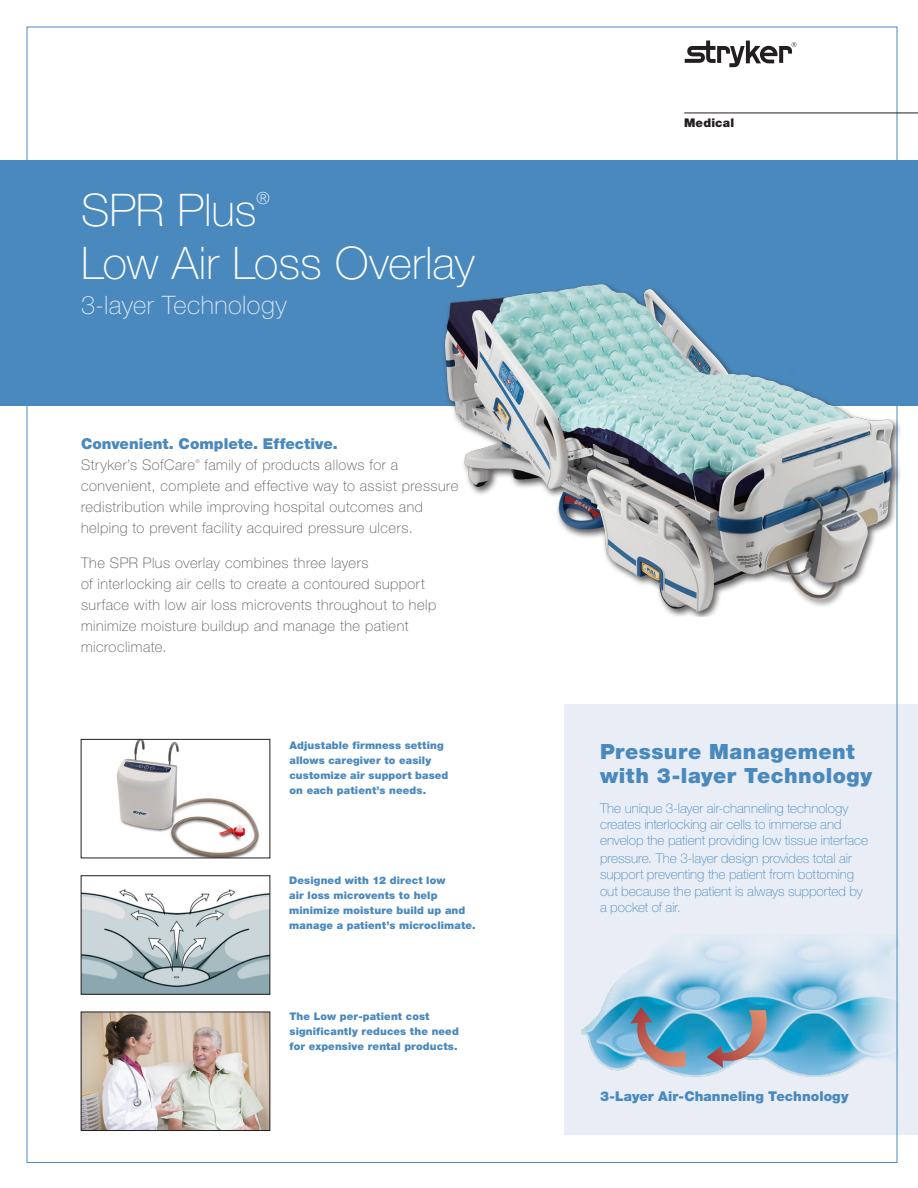
<style>
.page{position:relative;width:918px;height:1188px;background:#fff}
.page>*{position:absolute;margin:0;border:0;box-sizing:border-box;transform-origin:0 0}
.Subhead{font:100 45px "Helvetica Neue";color:#fff}
.Headline{font:100 45px "Helvetica Neue";color:#fff}
.Subhead-2{font:100 25.5px "Helvetica Neue";letter-spacing:.015em;color:#dfe8f3}
.body{font:900 21px/24px "Helvetica Neue";letter-spacing:.025em;color:#4a89be}
.Headline-2{font:100 16.65px "Helvetica Neue";color:#fff}
.body-2{font:900 15px "Helvetica Neue";color:#4a89be}
.body-3{font:100 14.7px/21px "Helvetica Neue";letter-spacing:.035em;color:#57585a}
.Feature_Point_intro{font:100 13.5px/16.2px "Helvetica Neue";color:#4a89be}
.Feature_Point_intro-2{font:900 13.5px "Helvetica Neue";letter-spacing:.005em;color:#4a89be}
.t1{font:900 12px "Helvetica Neue";letter-spacing:.02em;color:#231f20}
.t2{font:900 10.5px/15px "Helvetica Neue";letter-spacing:.01em;color:#4a89be}
.body-4{font:100 5.4px "Helvetica Neue";color:#57585a}
</style>
<div class="page">
<div style="left:565px;top:704px;width:353px;height:431px;background:#e9eef6"></div>
<div style="left:0;top:161px;width:918px;height:245px;background:#4a89be"></div>
<hr style="left:684px;top:113px;width:234px;height:1px;background:#231f20">
<svg style="left:685px;top:40px;width:112px;height:27px"></svg>
<img style="left:564px;top:935px;width:335px;height:199px">
<img style="left:83px;top:1014px;width:185px;height:115px">
<div style="left:81px;top:1012px;width:189px;height:119px;border:1px solid #231f20"></div>
<img style="left:83px;top:889px;width:185px;height:103px">
<img style="left:116px;top:741px;width:143px;height:115px">
<div style="left:81px;top:739px;width:189px;height:119px;border:1px solid #231f20"></div>
<img style="left:443px;top:284px;width:457px;height:333px">
<p class="Headline" style="left:81px;top:184px;width:177px">SPR Plus</p>
<p class="Headline-2" style="left:256px;top:189px;width:15px">®</p>
<p class="Subhead" style="left:81px;top:237px;width:395px">Low Air Loss Overlay</p>
<p class="Subhead-2" style="left:81px;top:290px;width:207px">3-layer Technology</p>
<p class="body-2" style="left:81px;top:435px;width:258px">Convenient. Complete. Effective.</p>
<p class="body-3" style="left:81px;top:454px;width:115px">Stryker’s SofCare</p>
<p class="body-4" style="left:196px;top:458px;width:6px">®</p>
<p class="body-3" style="left:81px;top:454px;width:379px;text-indent:124px">family of products allows for a convenient, complete and effective way to assist pressure redistribution while improving hospital outcomes and helping to prevent facility acquired pressure ulcers.</p>
<p class="body-3" style="left:81px;top:552px;width:357px">The SPR Plus overlay combines three layers<br>of interlocking air cells to create a contoured support surface with low air loss microvents throughout to help minimize moisture buildup and manage the patient microclimate.</p>
<p class="t2" style="left:290px;top:738px;width:160px">Adjustable firmness setting allows caregiver to easily customize air support based on each patient’s needs.</p>
<p class="t2" style="left:289px;top:872px;width:188px">Designed with 12 direct low<br>air loss microvents to help minimize moisture build up and manage a patient’s microclimate.</p>
<p class="t2" style="left:290px;top:1009px;width:171px">The Low per-patient cost significantly reduces the need for expensive rental products.</p>
<p class="t1" style="left:684px;top:115px;width:52px">Medical</p>
<p class="body" style="left:600px;top:739px;width:274px">Pressure Management with 3-layer Technology</p>
<p class="Feature_Point_intro" style="left:600px;top:800px;width:270px">The unique 3-layer air-channeling technology creates interlocking air cells to immerse and envelop the patient providing low tissue interface</p>
<p class="Feature_Point_intro" style="left:600px;top:850px;width:264px">pressure. The 3-layer design provides total air support preventing the patient from bottoming out because the patient is always supported by a pocket of air.</p>
<p class="Feature_Point_intro-2" style="left:600px;top:1088px;width:250px">3-Layer Air-Channeling Technology</p>
</div>
